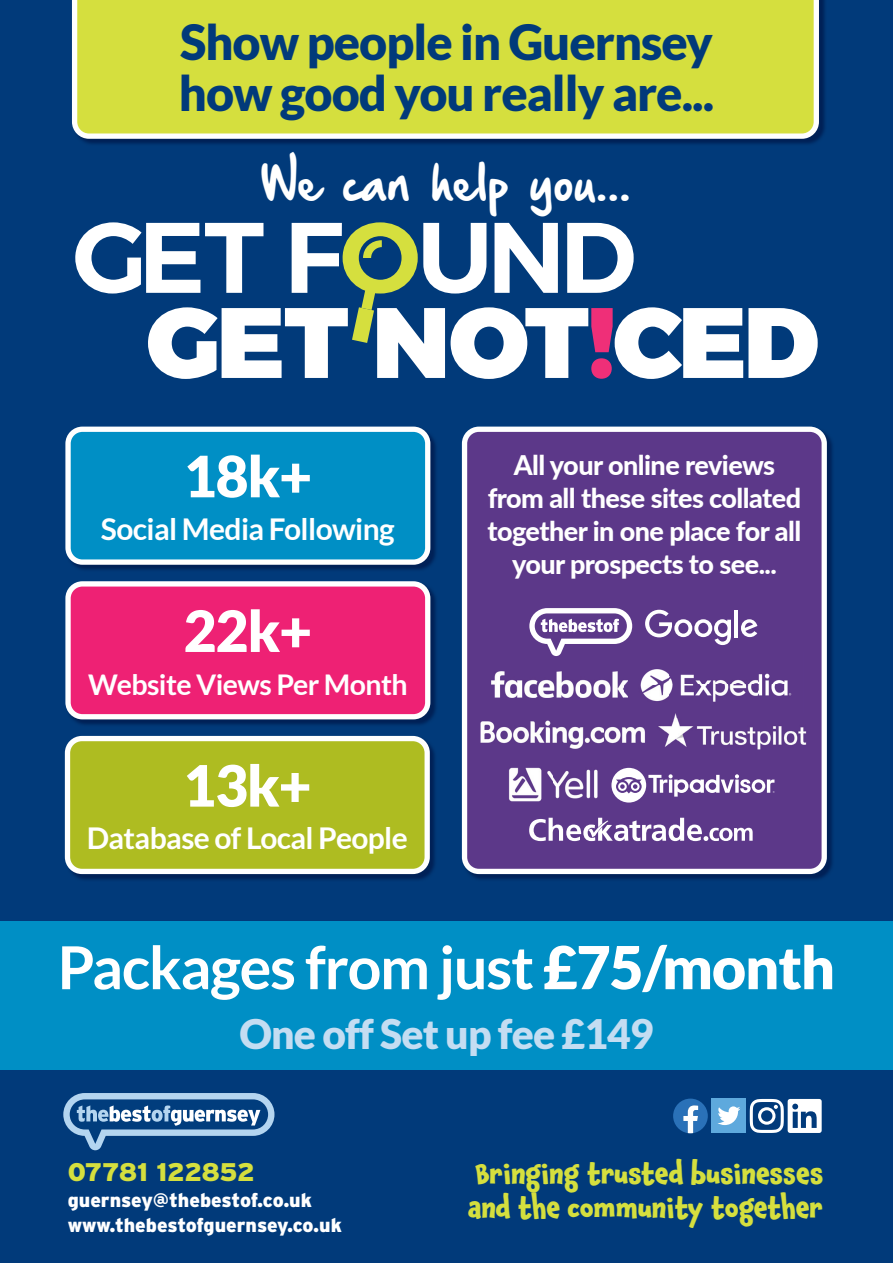
<style>
.page{position:relative;width:893px;height:1263px;background:#013a7a}
.page>*{position:absolute;margin:0;border:0;box-sizing:border-box;transform-origin:0 0}
.t1{font:700 59.25px "Lato";letter-spacing:-.02em;color:#fff}
.t2{font:900 57px "Lato";letter-spacing:-.02em;color:#fff}
.t3{font:900 48.6px/51.4px "Lato";letter-spacing:-.02em;color:#013a7a}
.t4{font:42.3px "Hand Of Sean Demo";letter-spacing:-.02em;color:#fff}
.t5{font:900 40.8px "Lato";letter-spacing:-.02em;color:#c4ddf2}
.t6{font:700 30px "Lato";letter-spacing:-.02em;color:#fff}
.t7{font:700 28.5px "Lato";letter-spacing:-.02em;color:#fff}
.t8{font:800 27px/33px "Lato";letter-spacing:-.02em;color:#fff;text-align:center}
.t9{font:700 27px/34.5px "Chaloops";color:#d5df3e}
.t10{font:900 25.5px "Interstate";letter-spacing:-.02em;color:#d5df3e}
.t11{font:900 19.5px/25.5px "Interstate";color:#fff}
.s1{font-weight:900}
</style>
<div class="page">
<div style="left:712px;top:1099px;width:34px;height:34px;background:#5ea9dd"></div>
<svg style="left:718px;top:1106px;width:22px;height:19px"></svg>
<svg style="left:750px;top:1099px;width:72px;height:34px"></svg>
<svg style="left:673px;top:1098px;width:35px;height:35px"></svg>
<svg style="left:63px;top:1093px;width:211px;height:57px"></svg>
<div style="left:0;top:921px;width:893px;height:149px;background:#008fc5"></div>
<img style="left:81px;top:0;width:744px;height:144px">
<div style="left:72px;top:0;width:747px;height:139px;background:#d5df3e"></div>
<svg style="left:75px;top:222px;width:743px;height:157px"></svg>
<img style="left:71px;top:427px;width:365px;height:143px">
<div style="left:68px;top:429px;width:360px;height:133px;background:#008fc5;border-radius:14px"></div>
<div style="left:65px;top:427px;width:365px;height:138px;border:5px solid #fff;border-radius:14px"></div>
<img style="left:71px;top:587px;width:365px;height:138px">
<div style="left:68px;top:584px;width:360px;height:133px;background:#ee2174;border-radius:14px"></div>
<div style="left:65px;top:581px;width:365px;height:138px;border:5px solid #fff;border-radius:14px"></div>
<img style="left:71px;top:742px;width:364px;height:138px">
<div style="left:68px;top:738px;width:359px;height:133px;background:#aebc21;border-radius:14px"></div>
<div style="left:65px;top:736px;width:365px;height:138px;border:5px solid #fff;border-radius:14px"></div>
<img style="left:782px;top:435px;width:51px;height:445px">
<img style="left:470px;top:874px;width:312px;height:6px">
<svg style="left:462px;top:427px;width:365px;height:447px;background:#674691"></svg>
<svg style="left:645px;top:610px;width:86px;height:35px;background:#8a71aa"></svg>
<hr style="left:734px;top:610px;width:4px;height:27px;background:#fff">
<svg style="left:741px;top:619px;width:16px;height:18px"></svg>
<svg style="left:529px;top:608px;width:103px;height:48px;background:#9983b5"></svg>
<svg style="left:611px;top:768px;width:164px;height:34px;background:#8e75ad"></svg>
<img style="left:507px;top:768px;width:93px;height:33px">
<img style="left:655px;top:713px;width:153px;height:36px">
<img style="left:492px;top:671px;width:132px;height:27px">
<img style="left:624px;top:653px;width:180px;height:32px">
<img style="left:624px;top:685px;width:45px;height:32px">
<img style="left:669px;top:685px;width:135px;height:28px">
<img style="left:655px;top:713px;width:149px;height:4px">
<img style="left:481px;top:720px;width:164px;height:28px">
<svg style="left:529px;top:818px;width:224px;height:23px;background:#9983b5"></svg>
<h3 class="t3" style="left:179px;top:15px;width:537px">Show people in Guernsey how good you really are...</h3>
<h3 class="t4" style="left:261px;top:161px;width:371px">We can help you...</h3>
<h2 class="t2" style="left:184px;top:443px;width:130px">18k+</h2>
<p class="t6" style="left:101px;top:512px;width:295px">Social Media Following</p>
<h2 class="t2" style="left:184px;top:598px;width:130px">22k+</h2>
<p class="t7" style="left:88px;top:668px;width:321px">Website Views Per Month</p>
<h2 class="t2" style="left:183px;top:752px;width:130px">13k+</h2>
<p class="t6" style="left:87px;top:821px;width:322px">Database of Local People</p>
<p class="t8" style="left:488px;top:447px;width:315px">All your online reviews from all these sites collated together in one place for all your prospects to see...</p>
<h1 class="t1" style="left:58px;top:934px;width:779px">Packages from just <span class="s1">£75/month</span></h1>
<h3 class="t5" style="left:239px;top:1010px;width:416px">One off Set up fee £149</h3>
<p class="t10" style="left:68px;top:1158px;width:189px">07781 122852</p>
<p class="t11" style="left:68px;top:1187px;width:276px">guernsey@thebestof.co.uk www.thebestofguernsey.co.uk</p>
<p class="t9" style="left:468px;top:1156px;width:357px">Bringing trusted businesses and the community together</p>
</div>
